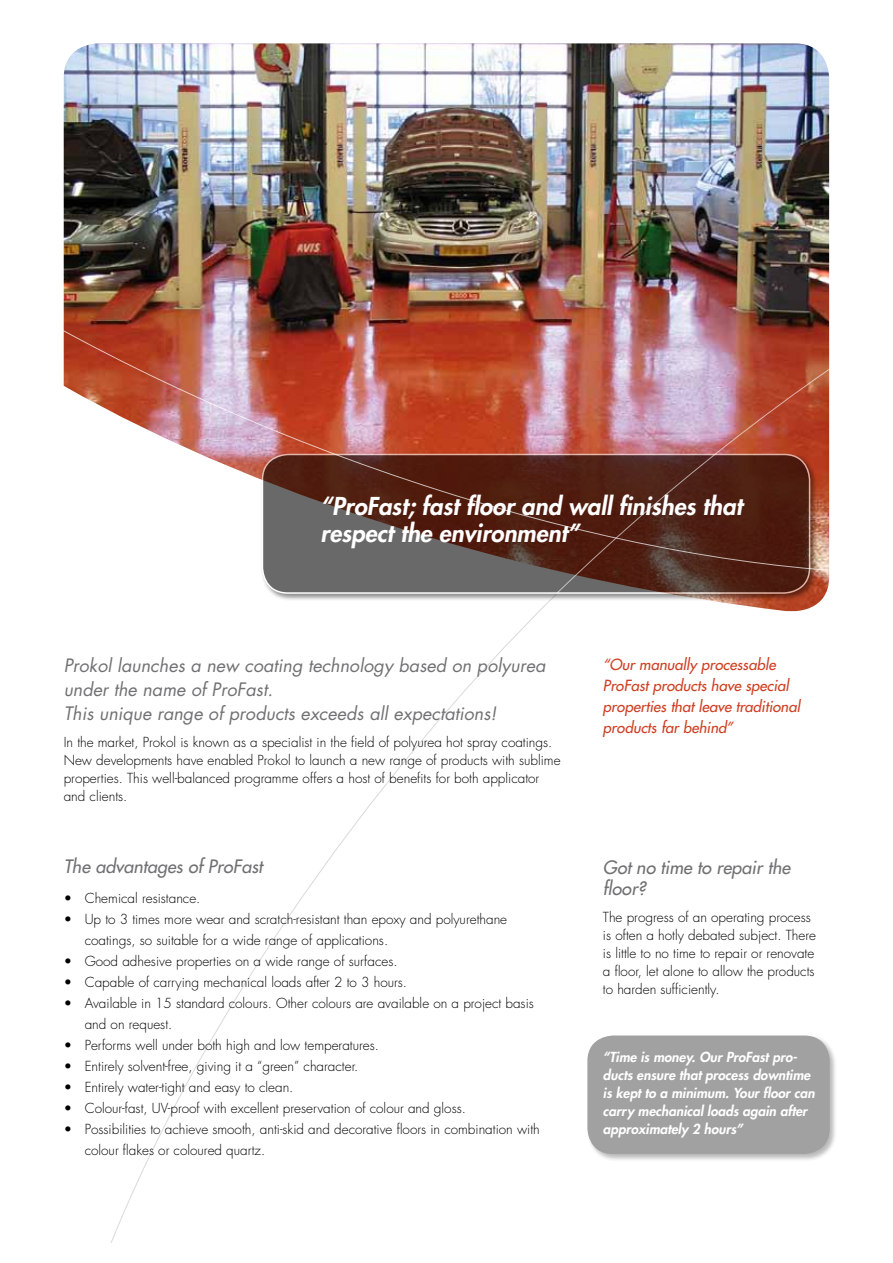
<style>
.page{position:relative;width:893px;height:1263px;background:#fff}
.page>*{position:absolute;margin:0;border:0;box-sizing:border-box;transform-origin:0 0}
.t1{font:italic 800 24px/27px "Futura";color:#fff}
.t2{font:italic 18px/24px "Futura";color:#707172}
.t3{font:italic 18px/21px "Futura";color:#707172}
.t4{font:italic 15px/21px "Futura";color:#cf3f22}
.t5{font:300 13.5px/18px "Futura";color:#000}
.t6{font:italic 800 13.5px/18px "Futura";color:#fff}
</style>
<div class="page">
<img style="left:64px;top:43px;width:765px;height:568px">
<div style="left:586px;top:1034px;width:251px;height:128px;background:#000;opacity:.75"></div>
<div style="left:587px;top:1035px;width:243px;height:119px;background:#a1a1a1;border-radius:26px"></div>
<div style="left:260px;top:452px;width:558px;height:149px;background:#000;opacity:.75"></div>
<div style="left:262px;top:454px;width:548px;height:139px;background:#696969;border-radius:26px"></div>
<svg style="left:555px;top:574px;width:275px;height:21px"></svg>
<img style="left:63px;top:277px;width:767px;height:297px">
<h1 class="t1" style="left:321px;top:493px;width:423px">“ProFast; fast floor and wall finishes that respect the environment”</h1>
<h2 class="t2" style="left:64px;top:653px;width:483px">Prokol launches a new coating technology based on polyurea under the name of ProFast.<br>This unique range of products exceeds all expectations!</h2>
<p class="t5" style="left:64px;top:733px;width:498px">In the market, Prokol is known as a specialist in the field of polyurea hot spray coatings.<br>New developments have enabled Prokol to launch a new range of products with sublime properties. This well-balanced programme offers a host of benefits for both applicator and clients.</p>
<h2 class="t3" style="left:64px;top:855px;width:200px">The advantages of ProFast</h2>
<p class="t5" style="left:64px;top:889px;width:138px">• Chemical resistance.</p>
<p class="t5" style="left:85px;top:908px;width:424px;line-height:21px;text-indent:-21px">• Up to 3 times more wear and scratch-resistant than epoxy and polyurethane coatings, so suitable for a wide range of applications.</p>
<p class="t5" style="left:64px;top:952px;width:335px">• Good adhesive properties on a wide range of surfaces.</p>
<p class="t5" style="left:64px;top:973px;width:345px">• Capable of carrying mechanical loads after 2 to 3 hours.</p>
<p class="t5" style="left:85px;top:992px;width:451px;line-height:21px;text-indent:-21px">• Available in 15 standard colours. Other colours are available on a project basis and on request.</p>
<p class="t5" style="left:64px;top:1036px;width:317px">• Performs well under both high and low temperatures.</p>
<p class="t5" style="left:64px;top:1057px;width:296px">• Entirely solvent-free, giving it a “green” character.</p>
<p class="t5" style="left:64px;top:1078px;width:231px">• Entirely water-tight and easy to clean.</p>
<p class="t5" style="left:64px;top:1099px;width:404px">• Colour-fast, UV-proof with excellent preservation of colour and gloss.</p>
<p class="t5" style="left:85px;top:1118px;width:457px;line-height:21px;text-indent:-21px">• Possibilities to achieve smooth, anti-skid and decorative floors in combination with colour flakes or coloured quartz.</p>
<p class="t4" style="left:603px;top:654px;width:199px">“Our manually processable<br>ProFast products have special properties that leave traditional products far behind”</p>
<h2 class="t3" style="left:603px;top:856px;width:189px">Got no time to repair the floor?</h2>
<p class="t5" style="left:603px;top:908px;width:215px">The progress of an operating process is often a hotly debated subject. There is little to no time to repair or renovate a floor, let alone to allow the products to harden sufficiently.</p>
<p class="t6" style="left:603px;top:1048px;width:213px">“Time is money. Our ProFast pro&shy;ducts ensure that process downtime is kept to a minimum. Your floor can carry mechanical loads again after approximately 2 hours”</p>
</div>
